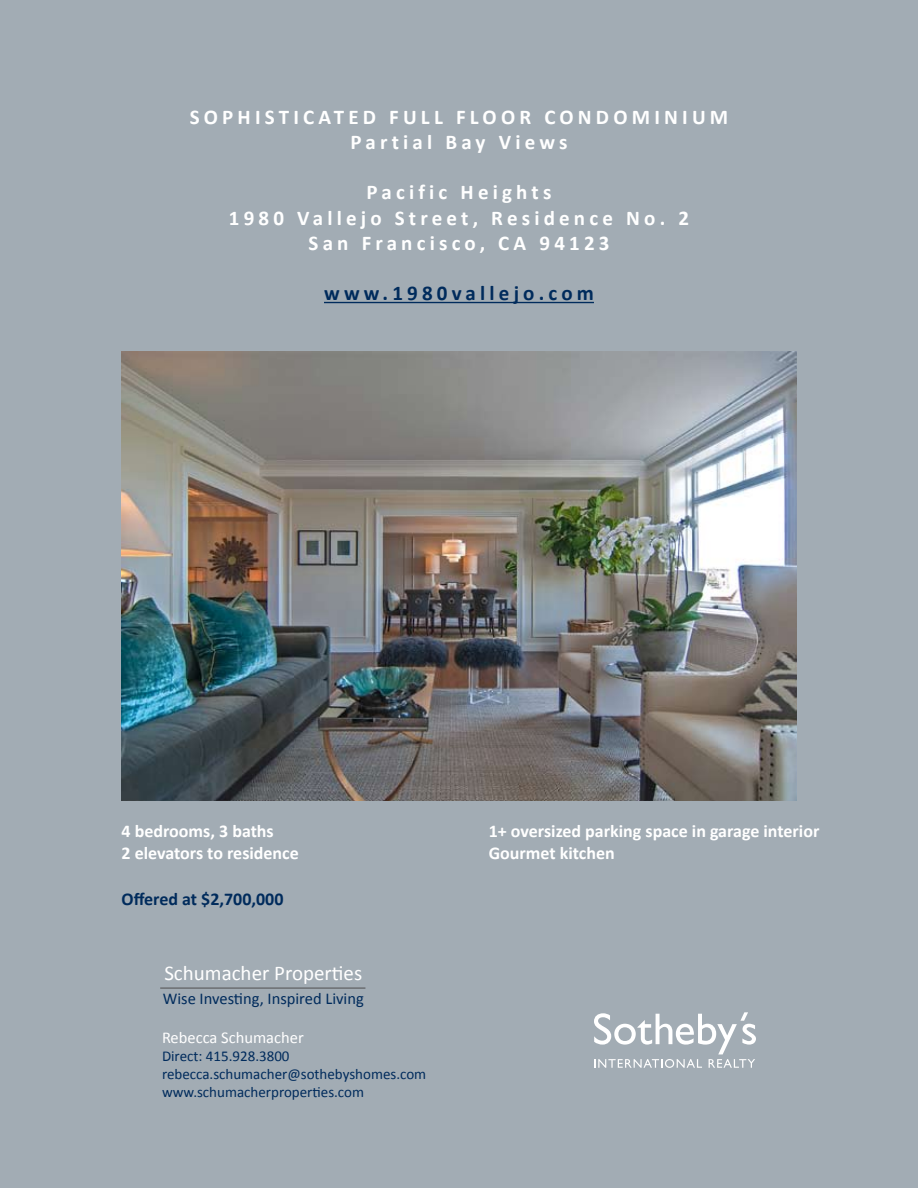
<style>
.page{position:relative;width:918px;height:1188px;background:#a2acb4}
.page>*{position:absolute;margin:0;border:0;box-sizing:border-box;transform-origin:0 0}
.t1{font:700 21px/25.2px "Calibri";letter-spacing:.2em;color:#fff;text-align:center}
.t2{font:21px "Calibri";color:#fff}
.t3{font:700 21px "Calibri";letter-spacing:.2em;color:#002b5c}
.t4{font:700 18px "Calibri";color:#fff}
.t5{font:700 18px "Calibri";color:#002b5c}
.t6{font:16.5px "Calibri";color:#002b5c}
.t7{font:16.5px "Calibri";color:#fff}
.t8{font:15px/18px "Calibri";color:#002b5c}
</style>
<div class="page">
<hr style="left:324px;top:302px;width:270px;height:1px;background:#002b5c">
<img style="left:122px;top:351px;width:674px;height:450px">
<hr style="left:160px;top:988px;width:205px;height:1px;background:#58595b">
<svg style="left:594px;top:1012px;width:162px;height:56px"></svg>
<p class="t1" style="left:190px;top:104px;width:540px">SOPHISTICATED FULL FLOOR CONDOMINIUM<br>Partial Bay Views</p>
<p class="t1" style="left:229px;top:180px;width:462px">Pacific Heights<br>1980 Vallejo Street, Residence No. 2<br>San Francisco, CA 94123</p>
<p class="t3" style="left:324px;top:280px;width:271px">www.1980vallejo.com</p>
<p class="t4" style="left:122px;top:820px;width:154px">4 bedrooms, 3 baths</p>
<p class="t4" style="left:489px;top:820px;width:332px">1+ oversized parking space in garage interior</p>
<p class="t4" style="left:122px;top:841px;width:179px">2 elevators to residence</p>
<p class="t4" style="left:489px;top:841px;width:128px">Gourmet kitchen</p>
<p class="t5" style="left:122px;top:888px;width:164px">Offered at $2,700,000</p>
<p class="t2" style="left:164px;top:960px;width:199px">Schumacher Properties</p>
<p class="t6" style="left:163px;top:988px;width:203px">Wise Investing, Inspired Living</p>
<p class="t7" style="left:162px;top:1027px;width:143px">Rebecca Schumacher</p>
<p class="t8" style="left:162px;top:1047px;width:266px">Direct: 415.928.3800 rebecca.schumacher@sothebyshomes.com www.schumacherproperties.com</p>
</div>
